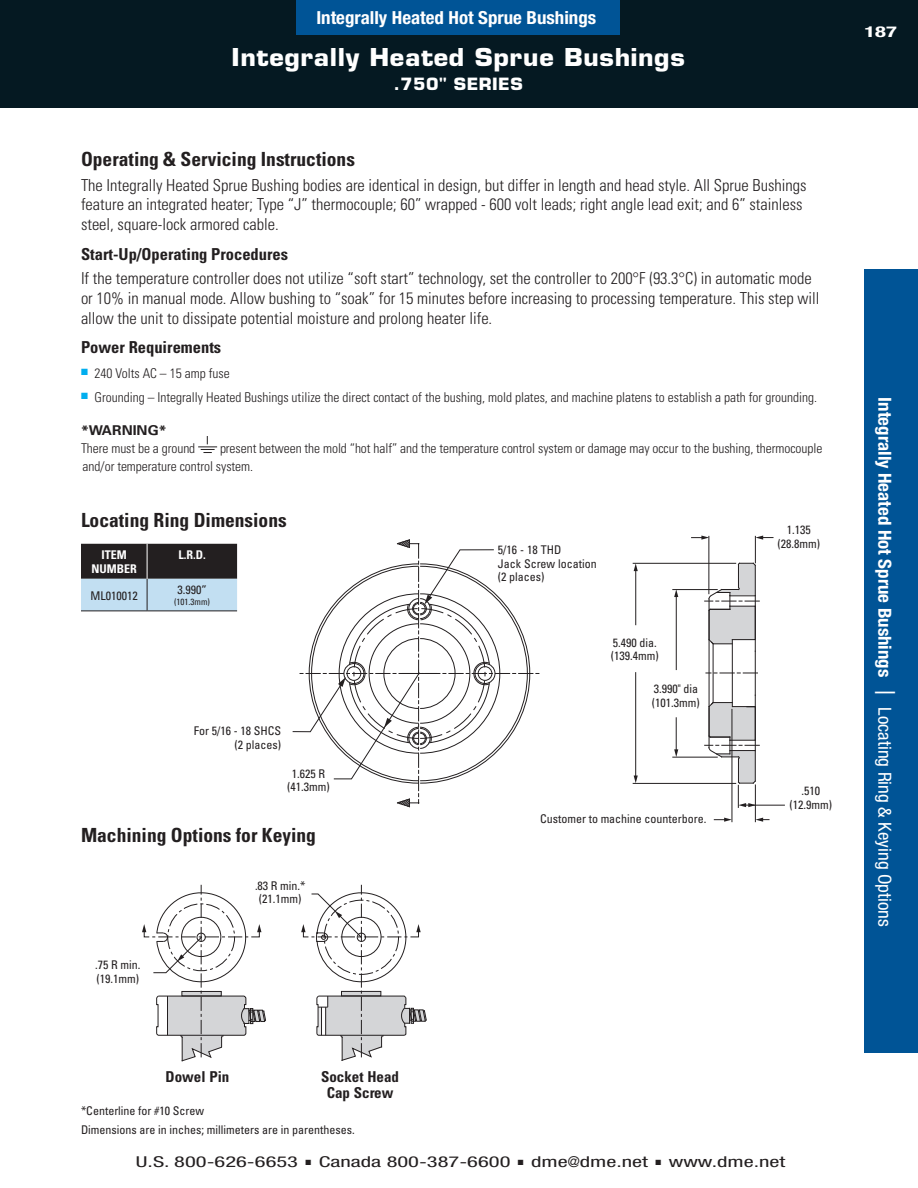
<style>
.page{position:relative;width:918px;height:1188px;background:#fff}
.page>*{position:absolute;margin:0;border:0;box-sizing:border-box;transform-origin:0 0}
.t1{font:700 24px "Eurostile LT Std";letter-spacing:.025em;color:#fff;scale:1.05 1}
.t2{font:700 condensed 19.5px "Univers";color:#231f20}
.t3{font:700 condensed 18px "Helvetica Neue LT Std";color:#fff;scale:1.05 1}
.t4{font:300 condensed 16.5px/19.8px "Univers";color:#231f20}
.t5{font:700 condensed 16.5px "Univers";color:#231f20}
.t6{font:700 16.5px "Eurostile LT Std";letter-spacing:.025em;color:#fff;scale:1.05 1}
.t7{font:condensed 15px "Helvetica Neue LT Std";color:#231f20;scale:1.5 1}
.t8{font:700 condensed 15px/16.5px "Univers";color:#231f20;text-align:center}
.t9{font:700 condensed 15px "Helvetica Neue LT Std";color:#fff;scale:1.5 1}
.t10{font:300 condensed 13.5px/18px "Univers";letter-spacing:-.005em;color:#231f20}
.t11{font:700 13.5px "Univers";color:#231f20;scale:1.05 1}
.t12{font:condensed 12px/13.5px "Univers";color:#231f20}
.t13{font:700 condensed 12px/13.5px "Univers";color:#fff;text-align:center}
.t14{font:condensed 9px "Univers";color:#231f20}
.s1{font-size:27px}
.s2{font-weight:400}
</style>
<div class="page">
<div style="left:0;top:0;width:918px;height:108px;background:#051922"></div>
<div style="left:296px;top:0;width:324px;height:34px;background:#005496"></div>
<div style="left:864px;top:270px;width:54px;height:783px;background:#005496"></div>
<svg style="left:198px;top:436px;width:19px;height:17px"></svg>
<hr style="left:755px;top:606px;width:1px;height:45px;background:#231f20">
<hr style="left:709px;top:640px;width:1px;height:67px;background:#231f20">
<hr style="left:713px;top:644px;width:1px;height:59px;background:#231f20">
<hr style="left:755px;top:695px;width:1px;height:45px;background:#231f20">
<hr style="left:755px;top:651px;width:1px;height:44px;background:#231f20">
<svg style="left:706px;top:673px;width:52px;height:1px"></svg>
<hr style="left:732px;top:640px;width:1px;height:67px;background:#231f20">
<svg style="left:292px;top:539px;width:248px;height:269px"></svg>
<hr style="left:672px;top:757px;width:46px;height:1px;background:#231f20">
<hr style="left:633px;top:783px;width:103px;height:1px;background:#231f20">
<hr style="left:633px;top:563px;width:103px;height:1px;background:#231f20">
<hr style="left:672px;top:589px;width:46px;height:1px;background:#231f20">
<hr style="left:755px;top:784px;width:1px;height:38px;background:#231f20">
<hr style="left:732px;top:709px;width:1px;height:113px;background:#231f20">
<hr style="left:676px;top:717px;width:1px;height:34px;background:#231f20">
<svg style="left:674px;top:749px;width:4px;height:8px"></svg>
<hr style="left:753px;top:805px;width:32px;height:1px;background:#231f20">
<svg style="left:705px;top:702px;width:54px;height:106px"></svg>
<svg style="left:755px;top:818px;width:15px;height:4px"></svg>
<svg style="left:714px;top:818px;width:18px;height:4px"></svg>
<svg style="left:691px;top:536px;width:83px;height:109px"></svg>
<hr style="left:635px;top:672px;width:1px;height:105px;background:#231f20">
<svg style="left:634px;top:776px;width:4px;height:7px"></svg>
<hr style="left:635px;top:570px;width:1px;height:55px;background:#231f20">
<svg style="left:634px;top:563px;width:4px;height:8px"></svg>
<hr style="left:676px;top:596px;width:1px;height:74px;background:#231f20">
<svg style="left:674px;top:589px;width:4px;height:8px"></svg>
<svg style="left:81px;top:544px;width:156px;height:67px;background:#6e7a83"></svg>
<hr style="left:81px;top:611px;width:66px;height:1px;background:#231f20">
<hr style="left:147px;top:611px;width:90px;height:1px;background:#231f20">
<hr style="left:147px;top:579px;width:1px;height:32px;background:#231f20">
<hr style="left:147px;top:544px;width:1px;height:35px;background:#fff">
<svg style="left:142px;top:924px;width:4px;height:8px"></svg>
<svg style="left:153px;top:885px;width:274px;height:177px"></svg>
<p class="t3" style="left:316px;top:11px;width:268px">Integrally Heated Hot Sprue Bushings</p>
<h1 class="t1" style="left:232px;top:47px;width:433px">Integrally Heated Sprue Bushings</h1>
<p class="t6" style="left:394px;top:77px;width:124px">.750" SERIES</p>
<p class="t2" style="left:81px;top:152px;width:276px">Operating &amp; Servicing Instructions</p>
<p class="t4" style="left:81px;top:177px;width:727px">The Integrally Heated Sprue Bushing bodies are identical in design, but differ in length and head style. All Sprue Bushings feature an integrated heater; Type “J” thermocouple; 60” wrapped - 600 volt leads; right angle lead exit; and 6” stainless steel, square-lock armored cable.</p>
<p class="t5" style="left:81px;top:248px;width:209px">Start-Up/Operating Procedures</p>
<p class="t4" style="left:81px;top:270px;width:740px">If the temperature controller does not utilize “soft start” technology, set the controller to 200°F (93.3°C) in automatic mode or 10% in manual mode. Allow bushing to “soak” for 15 minutes before increasing to processing temperature. This step will allow the unit to dissipate potential moisture and prolong heater life.</p>
<p class="t5" style="left:81px;top:341px;width:142px">Power Requirements</p>
<p class="t10" style="left:81px;top:365px;width:150px"><sup>■</sup> 240 Volts AC – 15 amp fuse</p>
<p class="t10" style="left:81px;top:390px;width:738px"><sup>■</sup> Grounding – Integrally Heated Bushings utilize the direct contact of the bushing, mold plates, and machine platens to establish a path for grounding.</p>
<p class="t11" style="left:81px;top:425px;width:83px">*WARNING*</p>
<p class="t10" style="left:81px;top:440px;width:116px">There must be a ground</p>
<p class="t10" style="left:83px;top:440px;width:741px;text-indent:138px">present between the mold “hot half” and the temperature control system or damage may occur to the bushing, thermocouple and/or temperature control system.</p>
<p class="t2" style="left:81px;top:513px;width:207px">Locating Ring Dimensions</p>
<p class="t13" style="left:91px;top:550px;width:47px">ITEM<br>NUMBER</p>
<p class="t13" style="left:178px;top:550px;width:29px">L.R.D.</p>
<p class="t12" style="left:90px;top:590px;width:49px">ML010012</p>
<p class="t12" style="left:177px;top:584px;width:31px">3.990”</p>
<p class="t14" style="left:174px;top:598px;width:37px">(101.3mm)</p>
<p class="t12" style="left:194px;top:725px;width:89px;text-align:right">For 5/16 - 18 SHCS (2 places)</p>
<p class="t12" style="left:287px;top:768px;width:44px;text-align:center">1.625 R (41.3mm)</p>
<p class="t2" style="left:81px;top:828px;width:237px">Machining Options for Keying</p>
<p class="t12" style="left:95px;top:959px;width:47px">.75 R min. (19.1mm)</p>
<p class="t12" style="left:255px;top:880px;width:52px;text-align:center">.83 R min.* (21.1mm)</p>
<p class="t12" style="left:498px;top:545px;width:100px">5/16 - 18 THD<br>Jack Screw location (2 places)</p>
<p class="t12" style="left:611px;top:637px;width:49px">5.490 dia. (139.4mm)</p>
<p class="t12" style="left:652px;top:684px;width:49px">3.990" dia (101.3mm)</p>
<p class="t12" style="left:540px;top:813px;width:168px">Customer to machine counterbore.</p>
<p class="t12" style="left:778px;top:524px;width:44px;text-align:center">1.135 (28.8mm)</p>
<p class="t12" style="left:789px;top:785px;width:44px;text-align:center">.510 (12.9mm)</p>
<p class="t9" style="left:865px;top:26px;width:23px">187</p>
<p class="t3" style="left:891px;top:397px;width:506px;rotate:90deg">Integrally Heated Hot Sprue Bushings <span class="s1">|</span> <span class="s2">Locating Ring &amp; Keying Options</span></p>
<p class="t8" style="left:166px;top:1070px;width:65px">Dowel Pin</p>
<p class="t8" style="left:321px;top:1070px;width:79px">Socket Head<br>Cap Screw</p>
<p class="t12" style="left:81px;top:1102px;width:275px;line-height:18.9px">*Centerline for #10 Screw<br>Dimensions are in inches; millimeters are in parentheses.</p>
<p class="t7" style="left:136px;top:1156px;width:434px">U.S. 800-626-6653 ■ Canada 800-387-6600 ■ dme@dme.net ■ www.dme.net</p>
</div>
